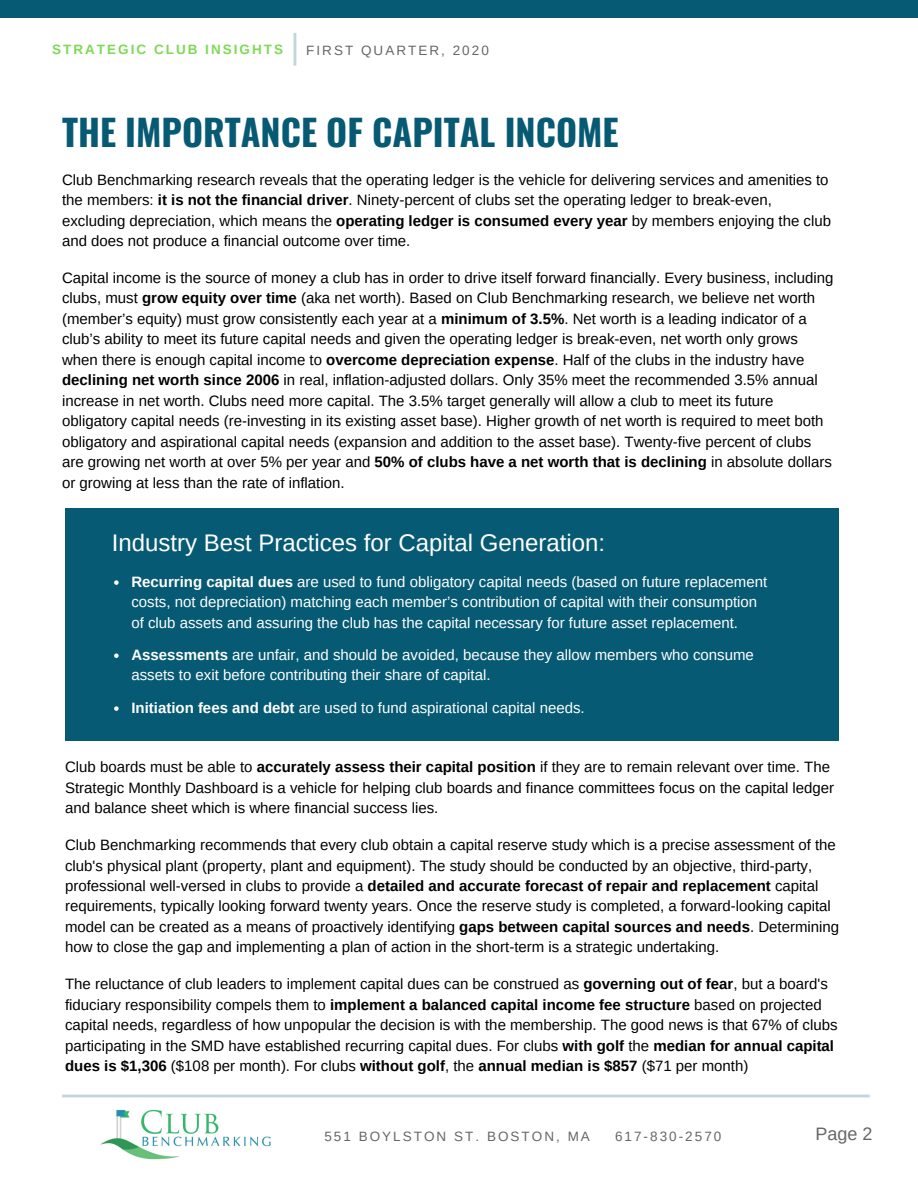
<style>
.page{position:relative;width:918px;height:1188px;background:#fff}
.page>*{position:absolute;margin:0;border:0;box-sizing:border-box;transform-origin:0 0}
.t1{font:700 36px "Oswald";color:#075a73}
.t2{font:24px "Arimo";color:#fff}
.t3{font:18px "Arimo";color:#666}
.t4{font:15px/20.5px "Arimo";color:#000}
.t5{font:15px/20.2px "Arimo";color:#fff}
.t6{font:13.5px "Arimo";letter-spacing:.15em;color:#666}
.t7{font:700 13.5px "Arimo";letter-spacing:.15em;color:#7ed957}
.s1{font-weight:700}
</style>
<div class="page">
<svg style="left:294px;top:33px;width:2px;height:33px"></svg>
<img style="left:100px;top:1109px;width:171px;height:51px">
<hr style="left:62px;top:1095px;width:808px;height:2px;background:#c1d6dc">
<div style="left:65px;top:508px;width:774px;height:233px;background:#075a73"></div>
<svg style="left:114px;top:580px;width:5px;height:5px"></svg>
<svg style="left:114px;top:653px;width:5px;height:5px"></svg>
<svg style="left:114px;top:706px;width:5px;height:5px"></svg>
<div style="left:0;top:0;width:918px;height:18px;background:#075a73"></div>
<p class="t7" style="left:52px;top:42px;width:232px">STRATEGIC CLUB INSIGHTS</p>
<p class="t6" style="left:306px;top:42px;width:184px">FIRST QUARTER, 2020</p>
<h1 class="t1" style="left:62px;top:104px;width:558px">THE IMPORTANCE OF CAPITAL INCOME</h1>
<p class="t4" style="left:62px;top:169px;width:771px">Club Benchmarking research reveals that the operating ledger is the vehicle for delivering services and amenities to the members: <span class="s1">it is not the financial driver</span>. Ninety-percent of clubs set the operating ledger to break-even, excluding depreciation, which means the <span class="s1">operating ledger is consumed every year</span> by members enjoying the club and does not produce a financial outcome over time.</p>
<p class="t4" style="left:62px;top:267px;width:773px">Capital income is the source of money a club has in order to drive itself forward financially. Every business, including clubs, must <span class="s1">grow equity over time</span> (aka net worth). Based on Club Benchmarking research, we believe net worth (member’s equity) must grow consistently each year at a <span class="s1">minimum of 3.5%</span>. Net worth is a leading indicator of a club’s ability to meet its future capital needs and given the operating ledger is break-even, net worth only grows when there is enough capital income to <span class="s1">overcome depreciation expense</span>. Half of the clubs in the industry have <span class="s1">declining net worth since 2006</span> in real, inflation-adjusted dollars. Only 35% meet the recommended 3.5% annual increase in net worth. Clubs need more capital. The 3.5% target generally will allow a club to meet its future obligatory capital needs (re-investing in its existing asset base). Higher growth of net worth is required to meet both obligatory and aspirational capital needs (expansion and addition to the asset base). Twenty-five percent of clubs are growing net worth at over 5% per year and <span class="s1">50% of clubs have a net worth that is declining</span> in absolute dollars or growing at less than the rate of inflation.</p>
<h2 class="t2" style="left:112px;top:529px;width:495px">Industry Best Practices for Capital Generation:</h2>
<p class="t5" style="left:131px;top:572px;width:637px"><span class="s1">Recurring capital dues</span> are used to fund obligatory capital needs (based on future replacement costs, not depreciation) matching each member’s contribution of capital with their consumption of club assets and assuring the club has the capital necessary for future asset replacement.</p>
<p class="t5" style="left:131px;top:645px;width:624px"><span class="s1">Assessments</span> are unfair, and should be avoided, because they allow members who consume assets to exit before contributing their share of capital.</p>
<p class="t5" style="left:131px;top:698px;width:455px"><span class="s1">Initiation fees and debt</span> are used to fund aspirational capital needs.</p>
<p class="t4" style="left:65px;top:757px;width:771px">Club boards must be able to <span class="s1">accurately assess their capital position</span> if they are to remain relevant over time. The<br>Strategic Monthly Dashboard is a vehicle for helping club boards and finance committees focus on the capital ledger and balance sheet which is where financial success lies.</p>
<p class="t4" style="left:65px;top:835px;width:776px">Club Benchmarking recommends that every club obtain a capital reserve study which is a precise assessment of the club's physical plant (property, plant and equipment). The study should be conducted by an objective, third-party, professional well-versed in clubs to provide a <span class="s1">detailed and accurate forecast of repair and replacement</span> capital requirements, typically looking forward twenty years. Once the reserve study is completed, a forward-looking capital model can be created as a means of proactively identifying <span class="s1">gaps between capital sources and needs</span>. Determining how to close the gap and implementing a plan of action in the short-term is a strategic undertaking.</p>
<p class="t4" style="left:65px;top:974px;width:774px">The reluctance of club leaders to implement capital dues can be construed as <span class="s1">governing out of fear</span>, but a board's fiduciary responsibility compels them to <span class="s1">implement a balanced capital income fee structure</span> based on projected capital needs, regardless of how unpopular the decision is with the membership. The good news is that 67% of clubs participating in the SMD have established recurring capital dues. For clubs <span class="s1">with golf</span> the <span class="s1">median for annual capital dues is $1,306</span> ($108 per month). For clubs <span class="s1">without golf</span>, the <span class="s1">annual median is $857</span> ($71 per month)</p>
<p class="t6" style="left:324px;top:1128px;width:267px">551 BOYLSTON ST. BOSTON, MA</p>
<p class="t6" style="left:615px;top:1128px;width:108px">617-830-2570</p>
<p class="t3" style="left:815px;top:1124px;width:59px">Page 2</p>
</div>
